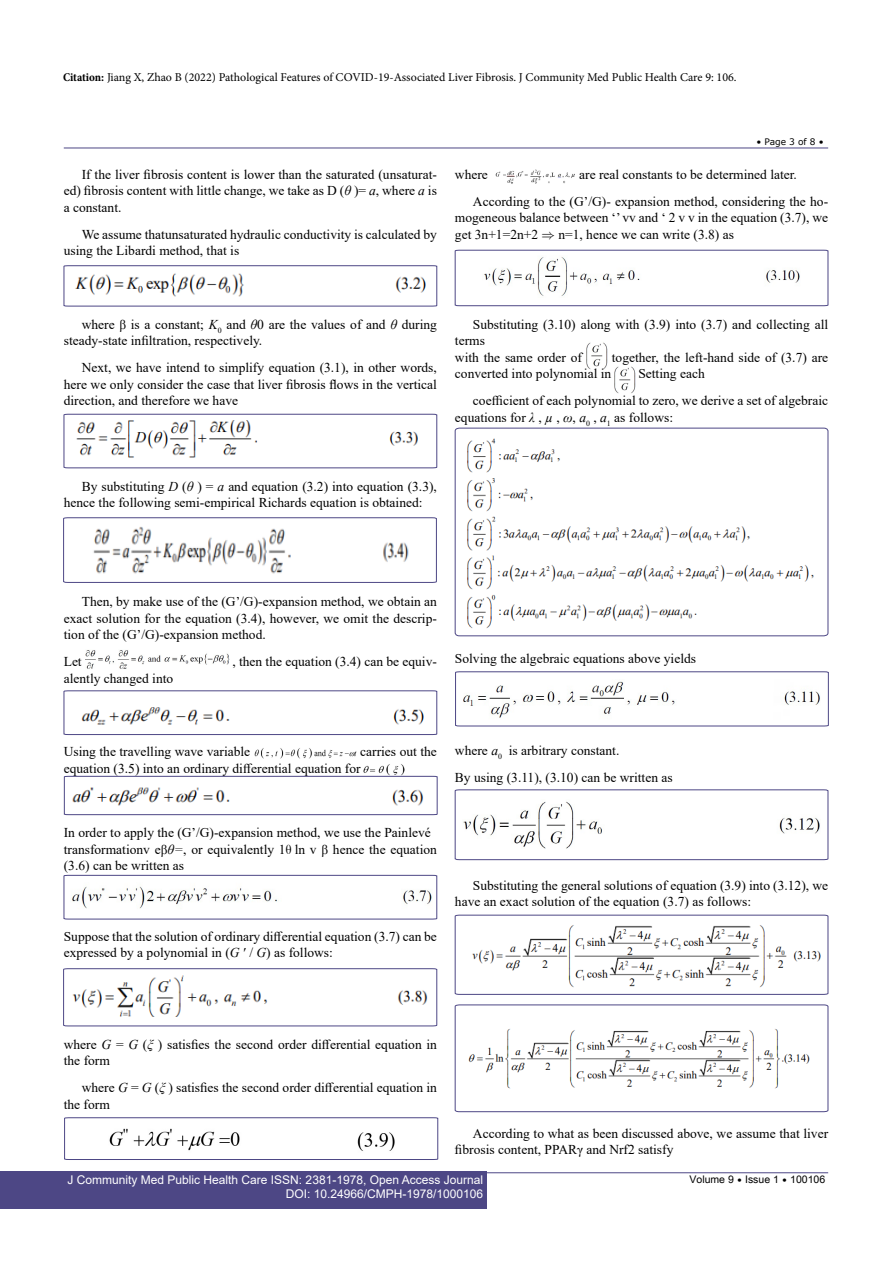
<style>
.page{position:relative;width:893px;height:1263px;background:#fff}
.page>*{position:absolute;margin:0;border:0;box-sizing:border-box;transform-origin:0 0}
.t1{font:13.5px/16.5px "Times New Roman";color:#000}
.t2{font:12px "Minion Pro";color:#000}
.t3{font:12px/14.2px "Arial";color:#fff;text-align:right}
.t4{font:10.5px "Arial Unicode MS";color:#000}
.t5{font:9px "MS Reference Sans Serif";color:#000}
.s1{font-weight:700;font-stretch:condensed}
.s2{font-style:italic}
.s3{font-family:"MS Reference Sans Serif";font-size:9px}
</style>
<div class="page">
<hr style="left:64px;top:148px;width:764px;height:1px;background:#4d4785">
<hr style="left:64px;top:1172px;width:764px;height:1px;background:#4d4785">
<div style="left:0;top:1171px;width:486px;height:38px;background:#4d4785"></div>
<img style="left:85px;top:650px;width:144px;height:19px">
<img style="left:254px;top:748px;width:103px;height:11px">
<img style="left:364px;top:764px;width:40px;height:12px">
<img style="left:496px;top:169px;width:79px;height:15px">
<img style="left:587px;top:342px;width:20px;height:27px">
<img style="left:615px;top:366px;width:20px;height:27px">
<svg style="left:64px;top:265px;width:373px;height:41px"></svg>
<img style="left:69px;top:271px;width:361px;height:29px">
<svg style="left:64px;top:414px;width:373px;height:54px"></svg>
<img style="left:71px;top:420px;width:361px;height:41px">
<svg style="left:63px;top:517px;width:374px;height:66px"></svg>
<img style="left:86px;top:525px;width:328px;height:52px">
<svg style="left:64px;top:690px;width:373px;height:45px"></svg>
<img style="left:72px;top:697px;width:358px;height:30px">
<svg style="left:64px;top:776px;width:374px;height:39px"></svg>
<img style="left:71px;top:781px;width:361px;height:29px">
<svg style="left:64px;top:875px;width:373px;height:44px"></svg>
<img style="left:70px;top:882px;width:362px;height:28px">
<svg style="left:63px;top:968px;width:374px;height:58px"></svg>
<img style="left:71px;top:975px;width:361px;height:42px">
<svg style="left:64px;top:1117px;width:374px;height:43px"></svg>
<img style="left:108px;top:1122px;width:287px;height:31px">
<svg style="left:455px;top:250px;width:373px;height:56px"></svg>
<img style="left:483px;top:256px;width:317px;height:41px">
<svg style="left:455px;top:428px;width:373px;height:208px"></svg>
<img style="left:465px;top:437px;width:351px;height:193px">
<svg style="left:455px;top:671px;width:374px;height:55px"></svg>
<img style="left:463px;top:679px;width:357px;height:40px">
<svg style="left:455px;top:789px;width:373px;height:71px"></svg>
<img style="left:462px;top:800px;width:358px;height:51px">
<svg style="left:455px;top:915px;width:373px;height:80px"></svg>
<img style="left:463px;top:922px;width:357px;height:66px">
<svg style="left:455px;top:1004px;width:373px;height:108px"></svg>
<img style="left:463px;top:1028px;width:357px;height:63px">
<p class="t2" style="left:63px;top:69px;width:675px"><span class="s1">Citation:</span> Jiang X, Zhao B (2022) Pathological Features of COVID-19-Associated Liver Fibrosis. J Community Med Public Health Care 9: 106.</p>
<p class="t5" style="left:756px;top:136px;width:69px">• Page 3 of 8 •</p>
<p class="t1" style="left:64px;top:166px;width:375px;text-align:justify;text-indent:18px">If the liver fibrosis content is lower than the saturated (unsaturat&shy;ed) fibrosis content with little change, we take as D (<span class="s2">θ</span> )= <span class="s2">a</span>, where <span class="s2">a</span> is a constant.</p>
<p class="t1" style="left:64px;top:226px;width:375px;text-indent:18px">We assume thatunsaturated hydraulic conductivity is calculated by using the Libardi method, that is</p>
<p class="t1" style="left:455px;top:166px;width:34px">where</p>
<p class="t1" style="left:473px;top:160px;width:357px;line-height:27px;text-indent:106px">are real constants to be determined later.<br>According to the (G’/G)- expansion method, considering the ho-</p>
<p class="t1" style="left:455px;top:209px;width:375px">mogeneous balance between ‘’ vv and ‘ 2 v v in the equation (3.7), we get 3n+1=2n+2</p>
<p class="t1" style="left:558px;top:226px;width:177px">n=1, hence we can write (3.8) as</p>
<p class="t1" style="left:64px;top:316px;width:375px;text-indent:18px">where is a constant; <span class="s2">K</span><sub>0</sub> and <span class="s2">θ</span>0 are the values of and <span class="s2">θ</span> during steady-state infiltration, respectively.</p>
<p class="t1" style="left:64px;top:359px;width:375px;text-align:justify;text-indent:18px">Next, we have intend to simplify equation (3.1), in other words, here we only consider the case that liver fibrosis flows in the vertical direction, and therefore we have</p>
<p class="t1" style="left:455px;top:316px;width:375px;text-indent:18px">Substituting (3.10) along with (3.9) into (3.7) and collecting all terms<br>with the same order of</p>
<p class="t1" style="left:612px;top:349px;width:218px">together, the left-hand side of (3.7) are</p>
<p class="t1" style="left:455px;top:365px;width:158px">converted into polynomial in</p>
<p class="t1" style="left:473px;top:360px;width:357px;line-height:27px;text-indent:165px">Setting each<br>coefficient of each polynomial to zero, we derive a set of algebraic</p>
<p class="t1" style="left:455px;top:409px;width:220px">equations for <span class="s2">λ</span> , <span class="s2">µ</span> , <span class="s2">ω</span>, <span class="s2">a</span><sub>0</sub> , <span class="s2">a</span><sub>1</sub> as follows:</p>
<p class="t1" style="left:64px;top:478px;width:375px;text-indent:18px">By substituting <span class="s2">D</span> (<span class="s2">θ</span> ) = <span class="s2">a</span> and equation (3.2) into equation (3.3), hence the following semi-empirical Richards equation is obtained:</p>
<p class="t1" style="left:64px;top:593px;width:375px;text-align:justify;text-indent:18px">Then, by make use of the (G’/G)-expansion method, we obtain an exact solution for the equation (3.4), however, we omit the descrip&shy;tion of the (G’/G)-expansion method.</p>
<p class="t1" style="left:64px;top:653px;width:19px">Let</p>
<p class="t1" style="left:232px;top:653px;width:206px">, then the equation (3.4) can be equiv-</p>
<p class="t1" style="left:64px;top:670px;width:111px">alently changed into</p>
<p class="t1" style="left:455px;top:650px;width:243px">Solving the algebraic equations above yields</p>
<p class="t1" style="left:64px;top:743px;width:188px">Using the travelling wave variable</p>
<p class="t1" style="left:64px;top:743px;width:375px;text-indent:296px">carries out the equation (3.5) into an ordinary differential equation for</p>
<p class="t1" style="left:64px;top:824px;width:375px">In order to apply the (G’/G)-expansion method, we use the Painlevé transformationv e <span class="s2">θ=</span>, or equivalently 1❑ ln v hence the equation (3.6) can be written as</p>
<p class="t1" style="left:64px;top:928px;width:375px">Suppose that the solution of ordinary differential equation (3.7) can be expressed by a polynomial in (<span class="s2">G</span> ′ / <span class="s2">G</span>) as follows:</p>
<p class="t1" style="left:455px;top:736px;width:219px;line-height:27px">where <span class="s2">a</span><sub>0</sub> is arbitrary constant.<br>By using (3.11), (3.10) can be written as</p>
<p class="t1" style="left:455px;top:877px;width:375px;text-indent:18px">Substituting the general solutions of equation (3.9) into (3.12), we have an exact solution of the equation (3.7) as follows:</p>
<p class="t1" style="left:64px;top:1036px;width:375px">where <span class="s2">G</span> = <span class="s2">G</span> (<span class="s2">ξ</span> ) satisfies the second order differential equation in the form</p>
<p class="t1" style="left:64px;top:1079px;width:375px;text-indent:18px">where <span class="s2">G</span> = <span class="s2">G</span> (<span class="s2">ξ</span> ) satisfies the second order differential equation in the form</p>
<p class="t1" style="left:455px;top:1124px;width:375px;text-indent:18px">According to what as been discussed above, we assume that liver fibrosis content, PPARγ and Nrf2 satisfy</p>
<p class="t3" style="left:68px;top:1172px;width:417px">J Community Med Public Health Care ISSN: 2381-1978, Open Access Journal<br>DOI: 10.24966/CMPH-1978/1000106</p>
<p class="t4" style="left:689px;top:1172px;width:137px">Volume 9 <span class="s3">•</span> Issue 1 <span class="s3">•</span> 100106</p>
</div>
